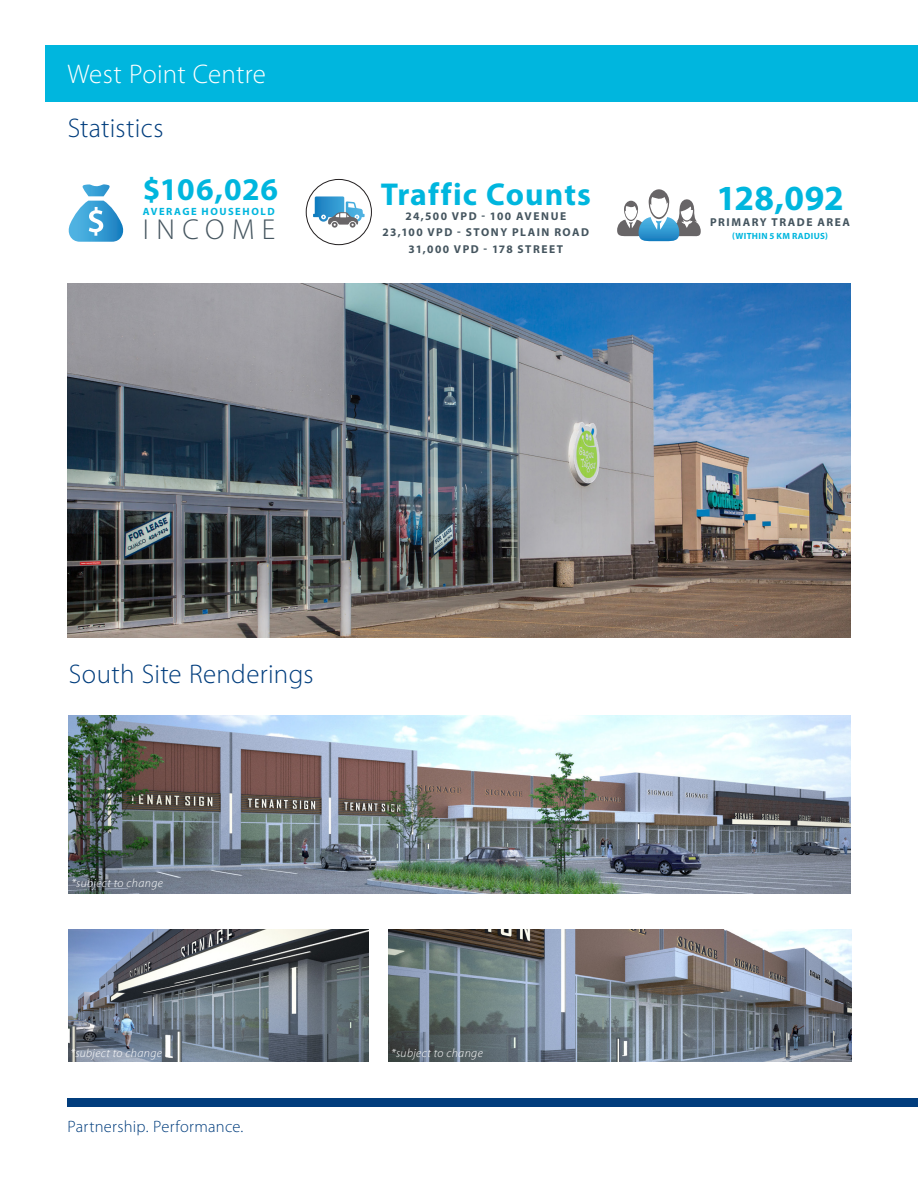
<style>
.page{position:relative;width:918px;height:1188px;background:#fff}
.page>*{position:absolute;margin:0;border:0;box-sizing:border-box;transform-origin:0 0}
.Body_12pt{font:700 35.4px "Myriad Pro";color:#00b6de}
.Body_12pt-2{font:700 31.8px "Myriad Pro";letter-spacing:.035em;color:#00b6de}
.Body_12pt-3{font:300 28.95px "Myriad Pro";letter-spacing:.255em;color:#45555f}
.Header_18pt{font:300 27px "Myriad Pro";letter-spacing:.01em;color:#013d7d}
.t1{font:300 27px "Myriad Pro";letter-spacing:.005em;color:#fff}
.Body_12pt-4{font:300 16.5px "Myriad Pro";letter-spacing:.015em;color:#013d7d}
.t2{font:italic 300 12px "Myriad Pro";letter-spacing:.035em;color:#fff}
.Body_12pt-5{font:700 11.4px "Myriad Pro";letter-spacing:.125em;color:#45555f}
.Body_12pt-6{font:700 10.5px "Myriad Pro";letter-spacing:.15em;color:#00b6de}
.Body_12pt-7{font:700 9px "Myriad Pro";letter-spacing:.045em;color:#00b6de}
</style>
<div class="page">
<div style="left:68px;top:1098px;width:850px;height:9px;background:#013d7d"></div>
<div style="left:45px;top:45px;width:873px;height:56px;background:#00b6de"></div>
<img style="left:69px;top:716px;width:781px;height:178px">
<img style="left:68px;top:284px;width:782px;height:353px">
<img style="left:69px;top:929px;width:300px;height:132px">
<img style="left:388px;top:929px;width:463px;height:132px">
<svg style="left:617px;top:189px;width:84px;height:52px"></svg>
<svg style="left:68px;top:184px;width:56px;height:58px"></svg>
<svg style="left:313px;top:196px;width:52px;height:32px"></svg>
<div style="left:306px;top:179px;width:66px;height:66px;border:1px solid #231f20;border-radius:50%"></div>
<p class="t1" style="left:68px;top:58px;width:200px">West Point Centre</p>
<p class="Header_18pt" style="left:68px;top:112px;width:97px">Statistics</p>
<p class="Body_12pt-2" style="left:143px;top:169px;width:137px">$106,026</p>
<p class="Body_12pt-6" style="left:143px;top:204px;width:133px">AVERAGE HOUSEHOLD</p>
<p class="Body_12pt-3" style="left:143px;top:212px;width:134px">INCOME</p>
<p class="Body_12pt-2" style="left:381px;top:173px;width:212px">Traffic Counts</p>
<p class="Body_12pt-5" style="left:406px;top:209px;width:162px">24,500 VPD - 100 AVENUE</p>
<p class="Body_12pt-5" style="left:383px;top:225px;width:208px">23,100 VPD - STONY PLAIN ROAD</p>
<p class="Body_12pt-5" style="left:409px;top:241px;width:156px">31,000 VPD - 178 STREET</p>
<p class="Body_12pt" style="left:717px;top:175px;width:129px">128,092</p>
<p class="Body_12pt-5" style="left:710px;top:215px;width:141px">PRIMARY TRADE AREA</p>
<p class="Body_12pt-7" style="left:732px;top:230px;width:97px">(WITHIN 5 KM RADIUS)</p>
<p class="Header_18pt" style="left:69px;top:657px;width:246px">South Site Renderings</p>
<p class="t2" style="left:71px;top:876px;width:93px">*subject to change</p>
<p class="t2" style="left:70px;top:1045px;width:93px">*subject to change</p>
<p class="t2" style="left:391px;top:1045px;width:93px">*subject to change</p>
<p class="Body_12pt-4" style="left:68px;top:1116px;width:177px">Partnership. Performance.</p>
</div>
